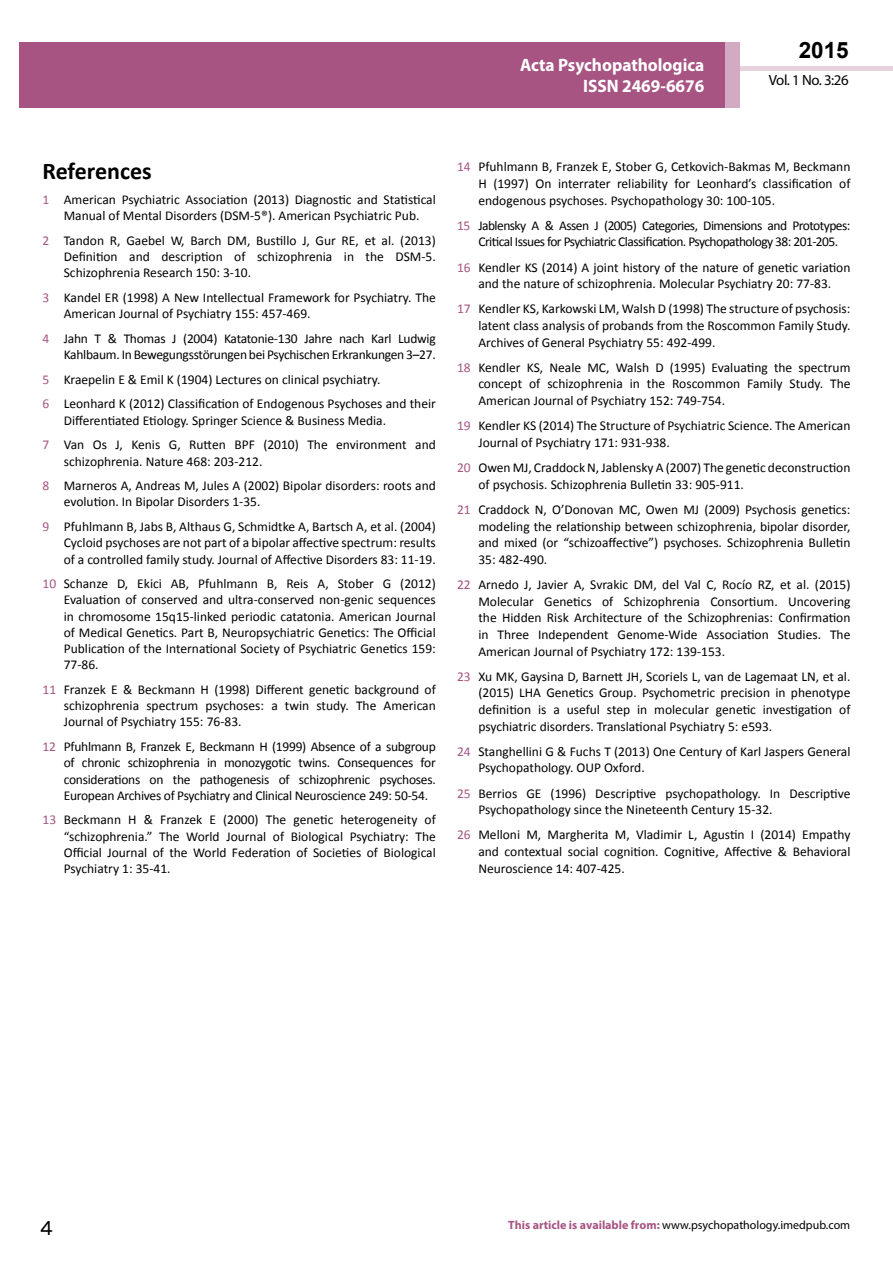
<style>
.page{position:relative;width:893px;height:1263px;background:#fff}
.page>*{position:absolute;margin:0;border:0;box-sizing:border-box;transform-origin:0 0}
.t1{font:25.5px "Tunga";color:#000}
.t2{font:700 24px "Calibri";color:#000}
.t3{font:700 22.5px "Arial";color:#000}
.t4{font:700 18px/21.6px "Myriad Pro";color:#fff;text-align:right;scale:.96 1}
.t5{font:14.85px "Myriad Pro";letter-spacing:-.03em;color:#000}
.t6{font:13.5px/16.6px "Calibri";color:#000;text-align:justify}
.t7{font:13.5px/16.6px "Calibri";letter-spacing:-.04em;color:#000}
.t8{font:13.5px/16.2px "Calibri";letter-spacing:-.02em;color:#000;text-align:right}
.t9{font:12px "Myriad Pro";color:#000}
.s1{color:#a75483}
.s2{font-weight:700;color:#a75483}
</style>
<div class="page">
<div style="left:722px;top:66px;width:171px;height:5px;background:#e6d1dd"></div>
<div style="left:725px;top:42px;width:15px;height:66px;background:#d2aac1"></div>
<div style="left:19px;top:42px;width:706px;height:66px;background:#a75483"></div>
<h3 class="t4" style="left:520px;top:53px;width:194px">Acta Psychopathologica<br>ISSN 2469-6676</h3>
<h3 class="t3" style="left:799px;top:35px;width:52px">2015</h3>
<p class="t5" style="left:769px;top:71px;width:81px">Vol. 1 No. 3:26</p>
<h2 class="t2" style="left:43px;top:156px;width:111px">References</h2>
<p class="t6" style="left:43px;top:191px;width:395px;line-height:16.2px;text-align:center"><span class="s1">1</span> American Psychiatric Association (2013) Diagnostic and Statistical<br>Manual of Mental Disorders (DSM-5®). American Psychiatric Pub.</p>
<p class="t6" style="left:64px;top:232px;width:374px;line-height:16.2px;text-indent:-21px"><span class="s1">2</span> Tandon R, Gaebel W, Barch DM, Bustillo J, Gur RE, et al. (2013)<br>Definition and description of schizophrenia in the DSM-5.<br>Schizophrenia Research 150: 3-10.</p>
<p class="t6" style="left:64px;top:289px;width:374px;line-height:16.2px;text-indent:-21px"><span class="s1">3</span> Kandel ER (1998) A New Intellectual Framework for Psychiatry. The<br>American Journal of Psychiatry 155: 457-469.</p>
<p class="t8" style="left:43px;top:330px;width:395px"><span class="s1">4</span> Jahn T &amp; Thomas J (2004) Katatonie-130 Jahre nach Karl Ludwig<br>Kahlbaum. In Bewegungsstörungen bei Psychischen Erkrankungen 3–27.</p>
<p class="t6" style="left:43px;top:367px;width:395px;line-height:24.8px"><span class="s1">5</span> Kraepelin E &amp; Emil K (1904) Lectures on clinical psychiatry.<br><span class="s1">6</span> Leonhard K (2012) Classification of Endogenous Psychoses and their</p>
<p class="t6" style="left:43px;top:408px;width:395px;line-height:24.8px;text-indent:21px">Differentiated Etiology. Springer Science &amp; Business Media.<br><span class="s1">7</span> Van Os J, Kenis G, Rutten BPF (2010) The environment and</p>
<p class="t6" style="left:43px;top:449px;width:395px;line-height:24.8px;text-indent:21px">schizophrenia. Nature 468: 203-212.<br><span class="s1">8</span> Marneros A, Andreas M, Jules A (2002) Bipolar disorders: roots and</p>
<p class="t6" style="left:43px;top:490px;width:395px;line-height:24.8px;text-indent:21px">evolution. In Bipolar Disorders 1-35.<br><span class="s1">9</span> Pfuhlmann B, Jabs B, Althaus G, Schmidtke A, Bartsch A, et al. (2004)</p>
<p class="t6" style="left:64px;top:535px;width:374px;line-height:16.2px">Cycloid psychoses are not part of a bipolar affective spectrum: results of a controlled family study. Journal of Affective Disorders 83: 11-19.</p>
<p class="t6" style="left:64px;top:576px;width:374px;line-height:16.2px;text-indent:-21px"><span class="s1">10</span> Schanze D, Ekici AB, Pfuhlmann B, Reis A, Stober G (2012)<br>Evaluation of conserved and ultra-conserved non-genic sequences in chromosome 15q15-linked periodic catatonia. American Journal of Medical Genetics. Part B, Neuropsychiatric Genetics: The Official Publication of the International Society of Psychiatric Genetics 159:<br>77-86.</p>
<p class="t6" style="left:64px;top:681px;width:374px;line-height:16.2px;text-indent:-21px"><span class="s1">11</span> Franzek E &amp; Beckmann H (1998) Different genetic background of schizophrenia spectrum psychoses: a twin study. The American Journal of Psychiatry 155: 76-83.</p>
<p class="t6" style="left:64px;top:738px;width:373px;line-height:16.2px;text-indent:-21px"><span class="s1">12</span> Pfuhlmann B, Franzek E, Beckmann H (1999) Absence of a subgroup of chronic schizophrenia in monozygotic twins. Consequences for considerations on the pathogenesis of schizophrenic psychoses.<br>European Archives of Psychiatry and Clinical Neuroscience 249: 50-54.</p>
<p class="t6" style="left:64px;top:812px;width:374px;line-height:16.2px;text-indent:-21px"><span class="s1">13</span> Beckmann H &amp; Franzek E (2000) The genetic heterogeneity of “schizophrenia.” The World Journal of Biological Psychiatry: The Official Journal of the World Federation of Societies of Biological Psychiatry 1: 35-41.</p>
<p class="t6" style="left:478px;top:159px;width:374px;text-indent:-21px"><span class="s1">14</span> Pfuhlmann B, Franzek E, Stober G, Cetkovich-Bakmas M, Beckmann H (1997) On interrater reliability for Leonhard’s classification of endogenous psychoses. Psychopathology 30: 100-105.</p>
<p class="t7" style="left:478px;top:217px;width:374px;text-indent:-21px"><span class="s1">15</span> Jablensky A &amp; Assen J (2005) Categories, Dimensions and Prototypes:<br>Critical Issues for Psychiatric Classification. Psychopathology 38: 201-205.</p>
<p class="t6" style="left:457px;top:259px;width:395px;text-align:center"><span class="s1">16</span> Kendler KS (2014) A joint history of the nature of genetic variation and the nature of schizophrenia. Molecular Psychiatry 20: 77-83.</p>
<p class="t6" style="left:478px;top:301px;width:374px;text-indent:-21px"><span class="s1">17</span> Kendler KS, Karkowski LM, Walsh D (1998) The structure of psychosis: latent class analysis of probands from the Roscommon Family Study.<br>Archives of General Psychiatry 55: 492-499.</p>
<p class="t6" style="left:478px;top:359px;width:374px;text-indent:-21px"><span class="s1">18</span> Kendler KS, Neale MC, Walsh D (1995) Evaluating the spectrum concept of schizophrenia in the Roscommon Family Study. The American Journal of Psychiatry 152: 749-754.</p>
<p class="t6" style="left:478px;top:417px;width:374px;text-indent:-21px"><span class="s1">19</span> Kendler KS (2014) The Structure of Psychiatric Science. The American<br>Journal of Psychiatry 171: 931-938.</p>
<p class="t6" style="left:478px;top:459px;width:374px;text-indent:-21px"><span class="s1">20</span> Owen MJ, Craddock N, Jablensky A (2007) The genetic deconstruction of psychosis. Schizophrenia Bulletin 33: 905-911.</p>
<p class="t6" style="left:478px;top:501px;width:374px;text-indent:-21px"><span class="s1">21</span> Craddock N, O’Donovan MC, Owen MJ (2009) Psychosis genetics: modeling the relationship between schizophrenia, bipolar disorder, and mixed (or “schizoaffective”) psychoses. Schizophrenia Bulletin 35: 482-490.</p>
<p class="t6" style="left:478px;top:576px;width:374px;text-indent:-21px"><span class="s1">22</span> Arnedo J, Javier A, Svrakic DM, del Val C, Rocío RZ, et al. (2015)<br>Molecular Genetics of Schizophrenia Consortium. Uncovering the Hidden Risk Architecture of the Schizophrenias: Confirmation in Three Independent Genome-Wide Association Studies. The American Journal of Psychiatry 172: 139-153.</p>
<p class="t6" style="left:478px;top:668px;width:374px;text-indent:-21px"><span class="s1">23</span> Xu MK, Gaysina D, Barnett JH, Scoriels L, van de Lagemaat LN, et al. (2015) LHA Genetics Group. Psychometric precision in phenotype definition is a useful step in molecular genetic investigation of psychiatric disorders. Translational Psychiatry 5: e593.</p>
<p class="t6" style="left:478px;top:743px;width:374px;text-indent:-21px"><span class="s1">24</span> Stanghellini G &amp; Fuchs T (2013) One Century of Karl Jaspers General<br>Psychopathology. OUP Oxford.</p>
<p class="t6" style="left:478px;top:785px;width:374px;text-indent:-21px"><span class="s1">25</span> Berrios GE (1996) Descriptive psychopathology. In Descriptive<br>Psychopathology since the Nineteenth Century 15-32.</p>
<p class="t6" style="left:478px;top:827px;width:374px;text-indent:-21px"><span class="s1">26</span> Melloni M, Margherita M, Vladimir L, Agustin I (2014) Empathy and contextual social cognition. Cognitive, Affective &amp; Behavioral Neuroscience 14: 407-425.</p>
<h1 class="t1" style="left:40px;top:1211px;width:15px">4</h1>
<p class="t9" style="left:508px;top:1218px;width:343px"><span class="s2">This article is available from:</span> www.psychopathology.imedpub.com</p>
</div>
